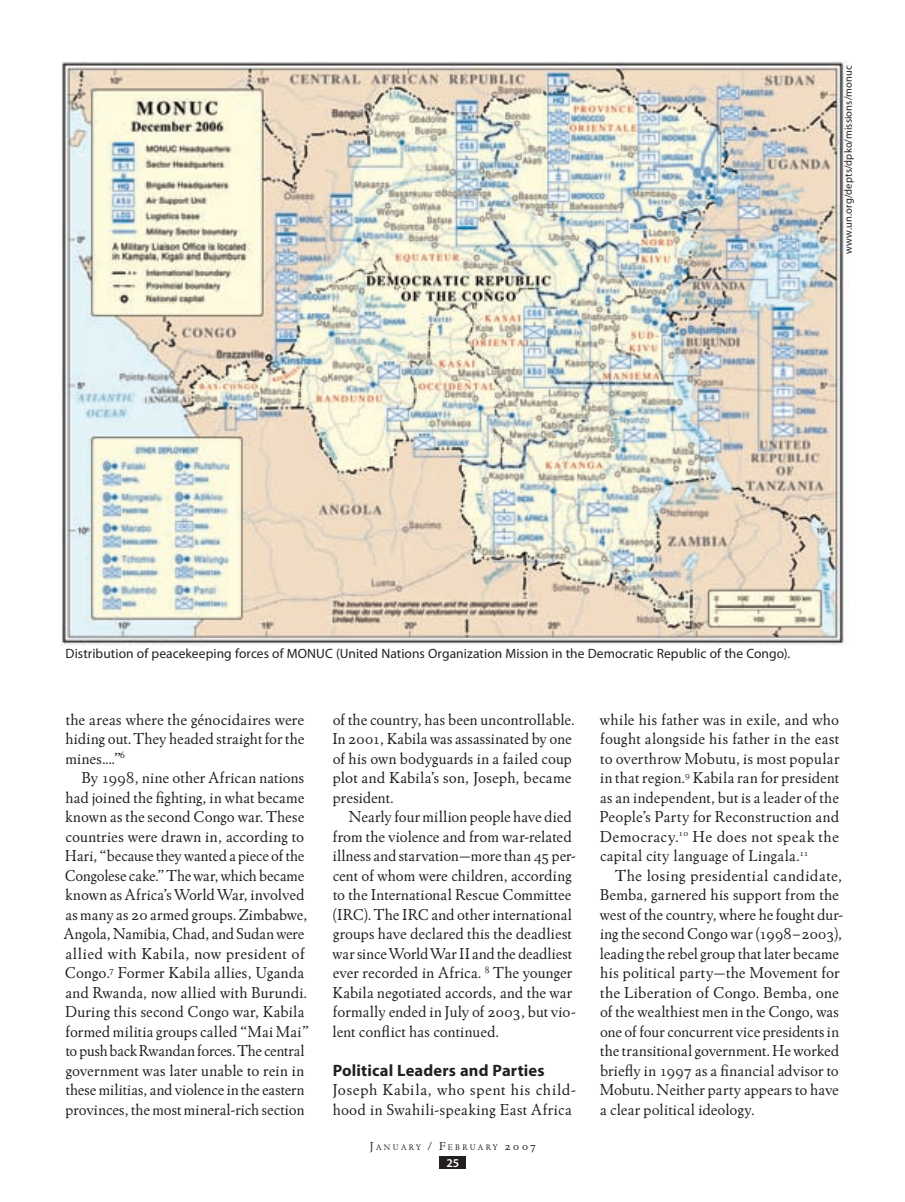
<style>
.page{position:relative;width:905px;height:1202px;background:#fff}
.page>*{position:absolute;margin:0;border:0;box-sizing:border-box;transform-origin:0 0}
.t1{font:16.5px/19.5px "Winchester New ITC Book OS";letter-spacing:.005em;color:#231f20}
.t2{font:16.5px/19.5px "Winchester New ITC Book OS";letter-spacing:.03em;color:#231f20}
.t3{font:700 16.5px "Myriad Pro";letter-spacing:.01em;color:#231f20}
.t4{font:13.5px "Myriad Pro";letter-spacing:.005em;color:#231f20}
.t5{font:600 12px "Myriad Pro";color:#fff}
.t6{font:10.5px "Myriad Pro";letter-spacing:.015em;color:#231f20}
.t7{font:8.4px "Winchester New ITC Book OS";letter-spacing:.285em;color:#231f20}
.s1{font-size:12px}
</style>
<div class="page">
<img style="left:61px;top:61px;width:785px;height:584px">
<div style="left:440px;top:1156px;width:26px;height:12px;background:#231f20"></div>
<p class="t6" style="left:841px;top:254px;width:190px;rotate:-90deg">www.un.org/depts/dpko/missions/monuc</p>
<p class="t4" style="left:66px;top:645px;width:726px">Distribution of peacekeeping forces of MONUC (United Nations Organization Mission in the Democratic Republic of the Congo).</p>
<p class="t1" style="left:65px;top:709px;width:240px;text-align:justify">the areas where the génocidaires were hiding out. They headed straight for the mines....”<sup>6</sup></p>
<p class="t1" style="left:64px;top:768px;width:247px;text-indent:18px">By 1998, nine other African nations had joined the fighting, in what became known as the second Congo war. These countries were drawn in, according to Hari, “because they wanted a piece of the Congolese cake.” The war, which became known as Africa’s World War, involved as many as 20 armed groups. Zimbabwe, Angola, Namibia, Chad, and Sudan were allied with Kabila, now president of Congo.<sup>7</sup> Former Kabila allies, Uganda and Rwanda, now allied with Burundi.<br>During this second Congo war, Kabila formed militia groups called “Mai Mai” to push back Rwandan forces. The central government was later unable to rein in these militias, and violence in the eastern provinces, the most mineral-rich section</p>
<p class="t1" style="left:332px;top:709px;width:243px">of the country, has been uncontrollable.<br>In 2001, Kabila was assassinated by one of his own bodyguards in a failed coup plot and Kabila’s son, Joseph, became president.</p>
<p class="t1" style="left:332px;top:807px;width:245px;text-indent:16px">Nearly four million people have died from the violence and from war-related illness and starvation—more than 45 per&shy;cent of whom were children, according to the International Rescue Committee (IRC). The IRC and other international groups have declared this the deadliest war since World War II and the deadliest ever recorded in Africa. <sup>8</sup> The younger Kabila negotiated accords, and the war formally ended in July of 2003, but vio&shy;lent conflict has continued.</p>
<p class="t3" style="left:333px;top:1059px;width:213px">Political Leaders and Parties</p>
<p class="t2" style="left:332px;top:1080px;width:245px">Joseph Kabila, who spent his child&shy;hood in Swahili-speaking East Africa</p>
<p class="t7" style="left:370px;top:1141px;width:168px"><span class="s1">J</span>anuary <span class="s1">/ F</span>ebruary <span class="s1">2007</span></p>
<p class="t5" style="left:446px;top:1154px;width:14px">25</p>
<p class="t1" style="left:599px;top:709px;width:241px;text-align:justify">while his father was in exile, and who fought alongside his father in the east to overthrow Mobutu, is most popular in that region.<sup>9</sup> Kabila ran for president as an independent, but is a leader of the People’s Party for Reconstruction and Democracy.<sup>10</sup> He does not speak the capital city language of Lingala.<sup>11</sup></p>
<p class="t1" style="left:599px;top:865px;width:245px;text-indent:15px">The losing presidential candidate, Bemba, garnered his support from the west of the country, where he fought dur&shy;ing the second Congo war (1998–2003), leading the rebel group that later became his political party—the Movement for the Liberation of Congo. Bemba, one of the wealthiest men in the Congo, was one of four concurrent vice presidents in the transitional government. He worked briefly in 1997 as a financial advisor to Mobutu. Neither party appears to have a clear political ideology.</p>
</div>
